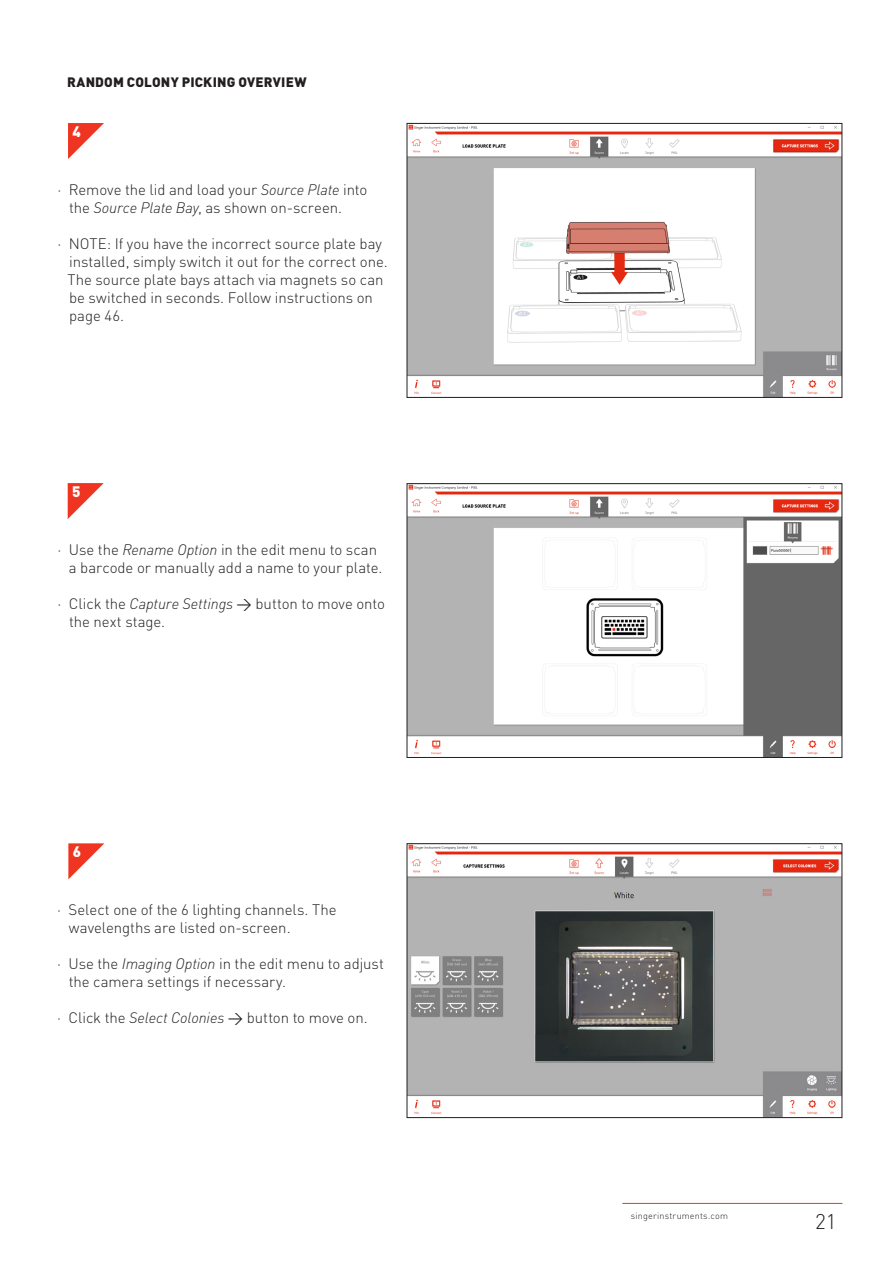
<style>
.page{position:relative;width:893px;height:1263px;background:#fff}
.page>*{position:absolute;margin:0;border:0;box-sizing:border-box;transform-origin:0 0}
.t1{font:300 21px "DINOT";color:#231f20}
.t2{font:300 15px/18px "DINOT";letter-spacing:-.005em;color:#231f20}
.t3{font:900 15px "DINOT";color:#fff}
.Body{font:900 13.5px "DINOT";letter-spacing:.01em;color:#231f20}
.t4{font:300 9px "DINOT";letter-spacing:.02em;color:#231f20}
.s1{font-style:italic}
.s2{font-weight:400}
</style>
<div class="page">
<hr style="left:622px;top:1203px;width:220px;height:1px;background:#ef3522">
<svg style="left:68px;top:843px;width:36px;height:36px"></svg>
<svg style="left:68px;top:483px;width:36px;height:36px"></svg>
<svg style="left:68px;top:123px;width:36px;height:36px"></svg>
<img style="left:409px;top:125px;width:431px;height:271px">
<div style="left:407px;top:123px;width:435px;height:275px;border:1px solid #231f20"></div>
<img style="left:409px;top:485px;width:431px;height:271px">
<div style="left:407px;top:483px;width:435px;height:275px;border:1px solid #231f20"></div>
<img style="left:409px;top:845px;width:431px;height:271px">
<div style="left:407px;top:843px;width:435px;height:275px;border:1px solid #231f20"></div>
<p class="Body" style="left:67px;top:73px;width:241px">RANDOM COLONY PICKING OVERVIEW</p>
<p class="t3" style="left:72px;top:122px;width:10px">4</p>
<p class="t2" style="left:69px;top:180px;width:300px;text-indent:-12px">· Remove the lid and load your <span class="s1">Source Plate</span> into the <span class="s1">Source Plate Bay</span>, as shown on-screen.</p>
<p class="t2" style="left:68px;top:234px;width:322px;text-indent:-10px">· NOTE: If you have the incorrect source plate bay installed, simply switch it out for the correct one.<br>The source plate bays attach via magnets so can be switched in seconds. Follow instructions on page 46.</p>
<p class="t3" style="left:72px;top:482px;width:10px">5</p>
<p class="t2" style="left:69px;top:540px;width:315px;text-indent:-11px">· Use the <span class="s1">Rename Option</span> in the edit menu to scan a barcode or manually add a name to your plate.</p>
<p class="t2" style="left:69px;top:594px;width:317px;text-indent:-12px">· Click the <span class="s1">Capture Settings</span> <span class="s2">→</span> button to move onto the next stage.</p>
<p class="t3" style="left:73px;top:842px;width:10px">6</p>
<p class="t2" style="left:69px;top:900px;width:269px;text-indent:-12px">· Select one of the 6 lighting channels. The wavelengths are listed on-screen.</p>
<p class="t2" style="left:69px;top:954px;width:317px;text-indent:-12px">· Use the <span class="s1">Imaging Option</span> in the edit menu to adjust the camera settings if necessary.</p>
<p class="t2" style="left:57px;top:1008px;width:312px">· Click the <span class="s1">Select Colonies</span> <span class="s2">→</span> button to move on.</p>
<p class="t4" style="left:631px;top:1210px;width:99px">singerinstruments.com</p>
<h1 class="t1" style="left:815px;top:1208px;width:23px">21</h1>
</div>
